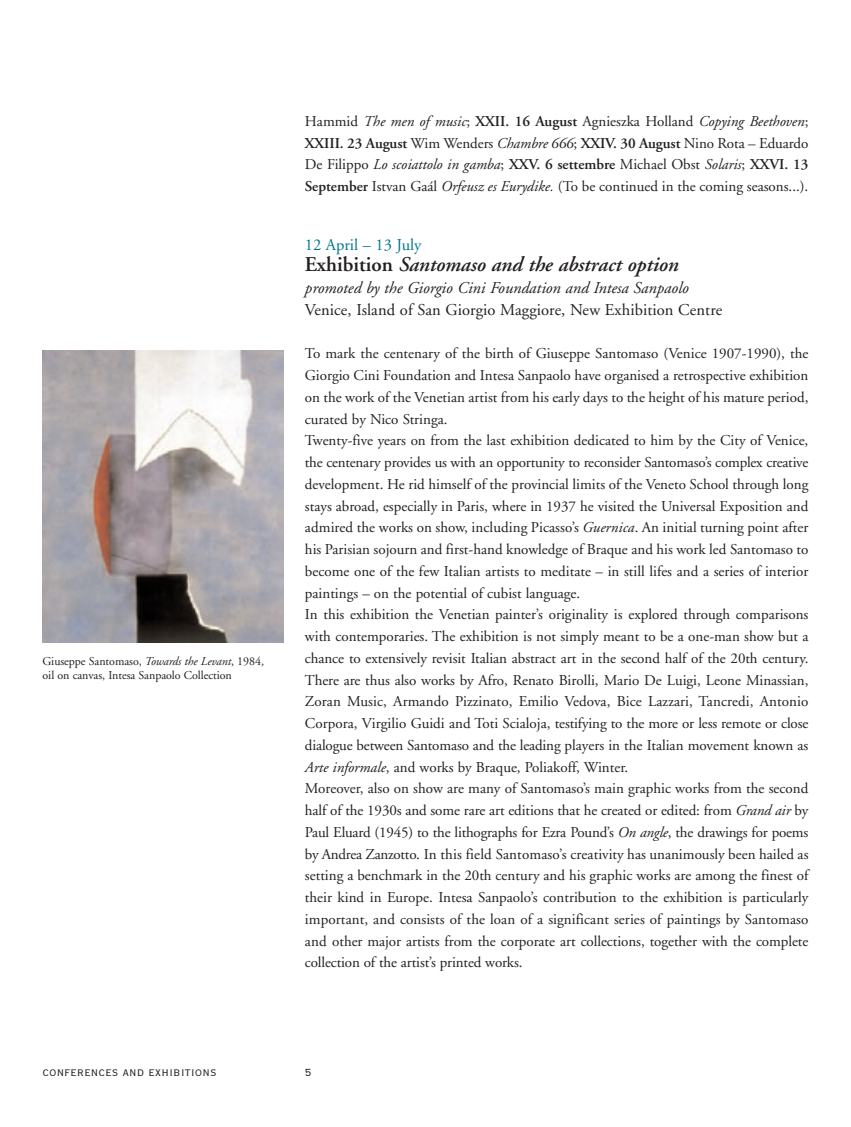
<style>
.page{position:relative;width:851px;height:1127px;background:#fff}
.page>*{position:absolute;margin:0;border:0;box-sizing:border-box;transform-origin:0 0}
.t1{font:italic 600 21px "Adobe Garamond";letter-spacing:-.005em;color:#231f20}
.t2{font:16.5px "Adobe Garamond";letter-spacing:.005em;color:#231f20}
.t3{font:italic 16.5px "Adobe Garamond";color:#231f20}
.t4{font:16.5px "Adobe Garamond";color:#00788b}
.t5{font:15px/21.8px "Adobe Garamond";color:#231f20;text-align:justify}
.t6{font:15px "Copperplate Twenty Nine BC";color:#231f20}
.t7{font:13.5px "Copperplate Twenty Nine BC";color:#231f20}
.t8{font:12px/14.2px "Adobe Garamond";letter-spacing:-.005em;color:#231f20}
.s1{font-style:italic}
.s2{font-weight:600}
.s3{font-style:normal}
</style>
<div class="page">
<img style="left:43px;top:351px;width:240px;height:291px">
<p class="t8" style="left:43px;top:655px;width:223px">Giuseppe Santomaso, <span class="s1">Towards the Levant</span>, 1984, oil on canvas, Intesa Sanpaolo Collection</p>
<p class="t6" style="left:43px;top:1062px;width:175px">conferences and exhibitions</p>
<p class="t5" style="left:305px;top:112px;width:505px">Hammid <span class="s1">The men of music</span>; <span class="s2">XXII. 16 August</span> Agnieszka Holland <span class="s1">Copying Beethoven</span>; <span class="s2">XXIII. 23 August</span> Wim Wenders <span class="s1">Chambre 666</span>; <span class="s2">XXIV. 30 August</span> Nino Rota – Eduardo De Filippo <span class="s1">Lo scoiattolo in gamba</span>; <span class="s2">XXV. 6 settembre</span> Michael Obst <span class="s1">Solaris</span>; <span class="s2">XXVI. 13<br>September</span> Istvan Gaál <span class="s1">Orfeusz es Eurydike.</span> (To be continued in the coming seasons...).</p>
<p class="t4" style="left:305px;top:238px;width:118px">12 April – 13 July</p>
<h1 class="t1" style="left:305px;top:256px;width:375px"><span class="s3">Exhibition</span> Santomaso and the abstract option</h1>
<p class="t3" style="left:305px;top:281px;width:385px">promoted by the Giorgio Cini Foundation and Intesa Sanpaolo</p>
<p class="t2" style="left:305px;top:303px;width:419px">Venice, Island of San Giorgio Maggiore, New Exhibition Centre</p>
<p class="t5" style="left:305px;top:344px;width:505px;text-align:left">To mark the centenary of the birth of Giuseppe Santomaso (Venice 1907-1990), the Giorgio Cini Foundation and Intesa Sanpaolo have organised a retrospective exhibition on the work of the Venetian artist from his early days to the height of his mature period, curated by Nico Stringa.<br>Twenty-five years on from the last exhibition dedicated to him by the City of Venice, the centenary provides us with an opportunity to reconsider Santomaso’s complex creative development. He rid himself of the provincial limits of the Veneto School through long stays abroad, especially in Paris, where in 1937 he visited the Universal Exposition and admired the works on show, including Picasso’s <span class="s1">Guernica</span>. An initial turning point after his Parisian sojourn and first-hand knowledge of Braque and his work led Santomaso to become one of the few Italian artists to meditate – in still lifes and a series of interior paintings – on the potential of cubist language.<br>In this exhibition the Venetian painter’s originality is explored through comparisons with contemporaries. The exhibition is not simply meant to be a one-man show but a chance to extensively revisit Italian abstract art in the second half of the 20th century.<br>There are thus also works by Afro, Renato Birolli, Mario De Luigi, Leone Minassian, Zoran Music, Armando Pizzinato, Emilio Vedova, Bice Lazzari, Tancredi, Antonio Corpora, Virgilio Guidi and Toti Scialoja, testifying to the more or less remote or close dialogue between Santomaso and the leading players in the Italian movement known as <span class="s1">Arte informale</span>, and works by Braque, Poliakoff, Winter.<br>Moreover, also on show are many of Santomaso’s main graphic works from the second half of the 1930s and some rare art editions that he created or edited: from <span class="s1">Grand air</span> by Paul Eluard (1945) to the lithographs for Ezra Pound’s <span class="s1">On angle</span>, the drawings for poems by Andrea Zanzotto. In this field Santomaso’s creativity has unanimously been hailed as setting a benchmark in the 20th century and his graphic works are among the finest of their kind in Europe. Intesa Sanpaolo’s contribution to the exhibition is particularly important, and consists of the loan of a significant series of paintings by Santomaso and other major artists from the corporate art collections, together with the complete collection of the artist’s printed works.</p>
<p class="t7" style="left:305px;top:1063px;width:8px">5</p>
</div>
